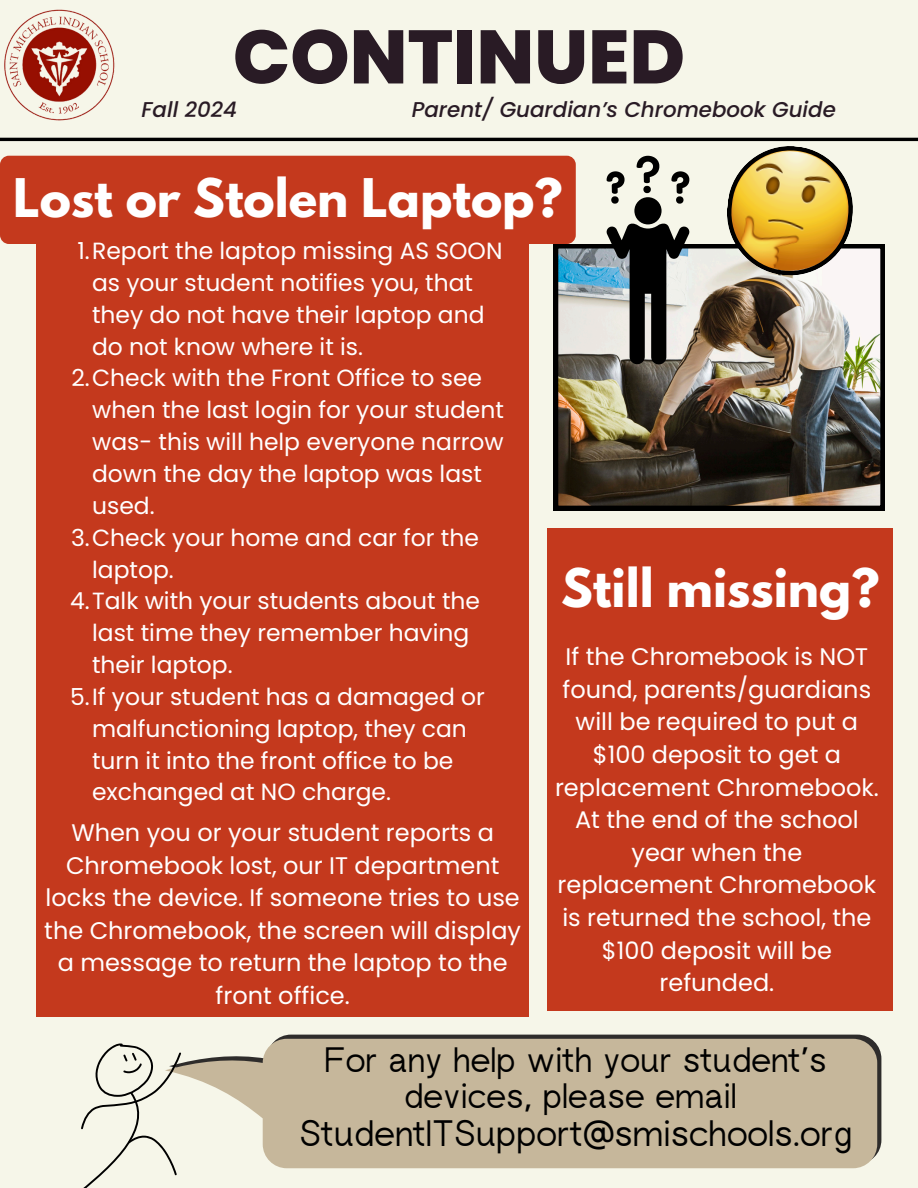
<style>
.page{position:relative;width:918px;height:1188px;background:#f6f6e9}
.page>*{position:absolute;margin:0;border:0;box-sizing:border-box;transform-origin:0 0}
.t1{font:800 75.6px "Poppins";color:#291b25}
.t2{font:700 47.1px "League Spartan";color:#fff}
.t3{font:36.75px "rugratssans";color:#000}
.t4{font:35.25px/36px "rugratssans";color:#000;text-align:center}
.t5{font:24px/32.7px "Poppins";color:#fff;text-align:center}
.t6{font:23.4px/31.8px "Poppins";color:#fff}
.t7{font:italic 500 21.45px "Poppins";color:#291b25}
</style>
<div class="page">
<img style="left:554px;top:244px;width:331px;height:266px">
<div style="left:547px;top:528px;width:346px;height:482px;background:#c4391d"></div>
<div style="left:37px;top:156px;width:492px;height:861px;background:#c4391d"></div>
<div style="left:0;top:156px;width:576px;height:88px;background:#c4391d;border-radius:9px"></div>
<hr style="left:0;top:138px;width:918px;height:3px;background:#000">
<svg style="left:277px;top:1035px;width:604px;height:119px;background:#3d3b38"></svg>
<svg style="left:181px;top:1039px;width:696px;height:129px;background:#c9bca1"></svg>
<svg style="left:81px;top:1043px;width:100px;height:145px"></svg>
<svg style="left:607px;top:156px;width:82px;height:208px"></svg>
<svg style="left:723px;top:146px;width:133px;height:133px"></svg>
<img style="left:4px;top:9px;width:111px;height:112px">
<h1 class="t1" style="left:233px;top:4px;width:454px">CONTINUED</h1>
<p class="t7" style="left:142px;top:94px;width:97px">Fall 2024</p>
<p class="t7" style="left:412px;top:94px;width:426px">Parent/ Guardian’s Chromebook Guide</p>
<h2 class="t2" style="left:13px;top:175px;width:551px">Lost or Stolen Laptop?</h2>
<p class="t6" style="left:92px;top:235px;width:412px;text-indent:-15px">1.Report the laptop missing AS SOON as your student notifies you, that they do not have their laptop and do not know where it is.</p>
<p class="t6" style="left:92px;top:362px;width:413px;text-indent:-21px">2.Check with the Front Office to see when the last login for your student was- this will help everyone narrow down the day the laptop was last used.</p>
<p class="t6" style="left:92px;top:522px;width:388px;text-indent:-21px">3.Check your home and car for the laptop.</p>
<p class="t6" style="left:92px;top:585px;width:389px;text-indent:-22px">4.Talk with your students about the last time they remember having their laptop.</p>
<p class="t6" style="left:92px;top:681px;width:394px;text-indent:-22px">5.If your student has a damaged or malfunctioning laptop, they can turn it into the front office to be exchanged at NO charge.</p>
<p class="t2" style="left:561px;top:565px;width:320px">Still missing?</p>
<h4 class="t5" style="left:555px;top:640px;width:325px">If the Chromebook is NOT found, parents/guardians will be required to put a $100 deposit to get a replacement Chromebook.<br>At the end of the school year when the replacement Chromebook is returned the school, the $100 deposit will be refunded.</h4>
<h4 class="t5" style="left:44px;top:816px;width:478px">When you or your student reports a Chromebook lost, our IT department locks the device. If someone tries to use the Chromebook, the screen will display a message to return the laptop to the front office.</h4>
<p class="t4" style="left:325px;top:1045px;width:504px">For any help with your student’s devices, please email</p>
<p class="t3" style="left:299px;top:1121px;width:554px">StudentITSupport@smischools.org</p>
</div>
